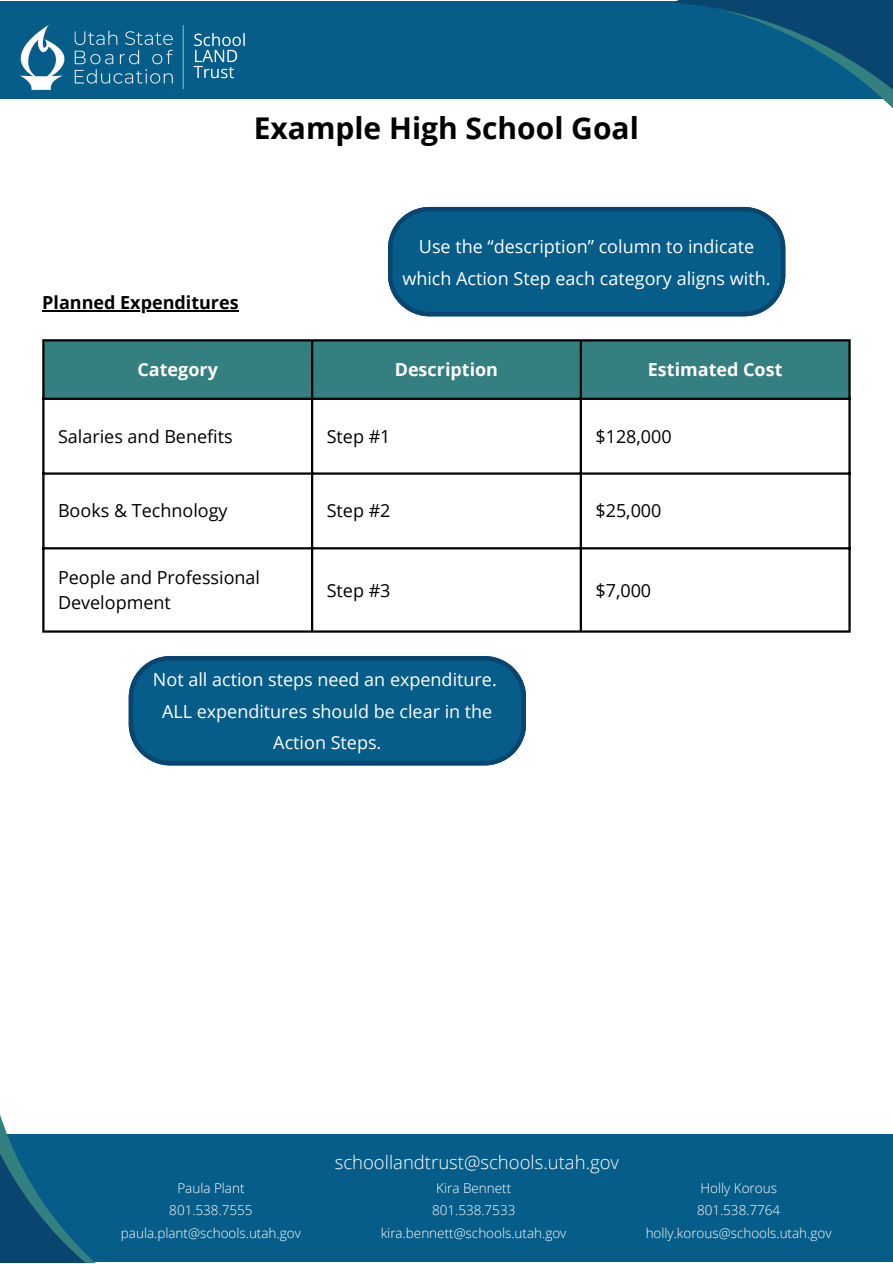
<style>
.page{position:relative;width:893px;height:1264px;background:#fff}
.page>*{position:absolute;margin:0;border:0;box-sizing:border-box;transform-origin:0 0}
.t1{font:700 30px "Open Sans";color:#000}
.t2{font:300 18.45px "Open Sans";color:#fff}
.t3{font:18px/31.5px "Open Sans";color:#fff;text-align:center}
.t4{font:18px/24.8px "Open Sans";color:#000}
.t5{font:700 18px "Open Sans";color:#fff}
.t6{font:700 18px "Open Sans";color:#000}
.t7{font:300 13.5px "Open Sans";color:#fff}
</style>
<div class="page">
<div style="left:0;top:1134px;width:892px;height:128px;background:#065d89"></div>
<div style="left:0;top:1px;width:892px;height:98px;background:#065d89"></div>
<svg style="left:642px;top:0;width:250px;height:478px"></svg>
<svg style="left:0;top:1114px;width:94px;height:148px"></svg>
<img style="left:20px;top:24px;width:225px;height:66px">
<hr style="left:42px;top:310px;width:197px;height:1px;background:#000">
<div style="left:44px;top:341px;width:804px;height:57px;background:#347f7f"></div>
<hr style="left:42px;top:341px;width:2px;height:289px;background:#000">
<hr style="left:311px;top:341px;width:2px;height:289px;background:#000">
<hr style="left:579px;top:341px;width:3px;height:289px;background:#000">
<hr style="left:848px;top:341px;width:2px;height:289px;background:#000">
<hr style="left:42px;top:339px;width:808px;height:2px;background:#000">
<hr style="left:42px;top:398px;width:808px;height:2px;background:#000">
<hr style="left:42px;top:472px;width:808px;height:2px;background:#000">
<hr style="left:42px;top:547px;width:808px;height:2px;background:#000">
<hr style="left:42px;top:630px;width:808px;height:2px;background:#000">
<svg style="left:129px;top:656px;width:397px;height:109px;background:#0e5f8a"></svg>
<svg style="left:388px;top:207px;width:397px;height:109px;background:#0e5f8a"></svg>
<p class="t1" style="left:254px;top:107px;width:386px">Example High School Goal</p>
<p class="t6" style="left:42px;top:289px;width:198px">Planned Expenditures</p>
<p class="t3" style="left:402px;top:230px;width:369px">Use the “description” column to indicate which Action Step each category aligns with.</p>
<p class="t5" style="left:137px;top:357px;width:82px">Category</p>
<p class="t5" style="left:394px;top:357px;width:105px">Description</p>
<p class="t5" style="left:647px;top:357px;width:136px">Estimated Cost</p>
<p class="t4" style="left:58px;top:423px;width:176px">Salaries and Benefits</p>
<p class="t4" style="left:327px;top:423px;width:65px">Step #1</p>
<p class="t4" style="left:595px;top:423px;width:78px">$128,000</p>
<p class="t4" style="left:58px;top:498px;width:171px">Books &amp; Technology</p>
<p class="t4" style="left:327px;top:498px;width:65px">Step #2</p>
<p class="t4" style="left:595px;top:498px;width:68px">$25,000</p>
<p class="t4" style="left:58px;top:565px;width:204px">People and Professional<br>Development</p>
<p class="t4" style="left:327px;top:577px;width:65px">Step #3</p>
<p class="t4" style="left:595px;top:577px;width:57px">$7,000</p>
<p class="t3" style="left:153px;top:663px;width:345px">Not all action steps need an expenditure.</p>
<p class="t3" style="left:162px;top:695px;width:332px">ALL expenditures should be clear in the<br>Action Steps.</p>
<p class="t7" style="left:177px;top:1178px;width:69px">Paula Plant</p>
<p class="t7" style="left:169px;top:1200px;width:85px">801.538.7555</p>
<p class="t7" style="left:121px;top:1223px;width:181px">paula.plant@schools.utah.gov</p>
<p class="t2" style="left:335px;top:1148px;width:286px">schoollandtrust@schools.utah.gov</p>
<p class="t7" style="left:436px;top:1178px;width:76px">Kira Bennett</p>
<p class="t7" style="left:432px;top:1200px;width:85px">801.538.7533</p>
<p class="t7" style="left:381px;top:1223px;width:187px">kira.bennett@schools.utah.gov</p>
<p class="t7" style="left:700px;top:1178px;width:78px">Holly Korous</p>
<p class="t7" style="left:697px;top:1200px;width:85px">801.538.7764</p>
<p class="t7" style="left:645px;top:1223px;width:187px">holly.korous@schools.utah.gov</p>
</div>
